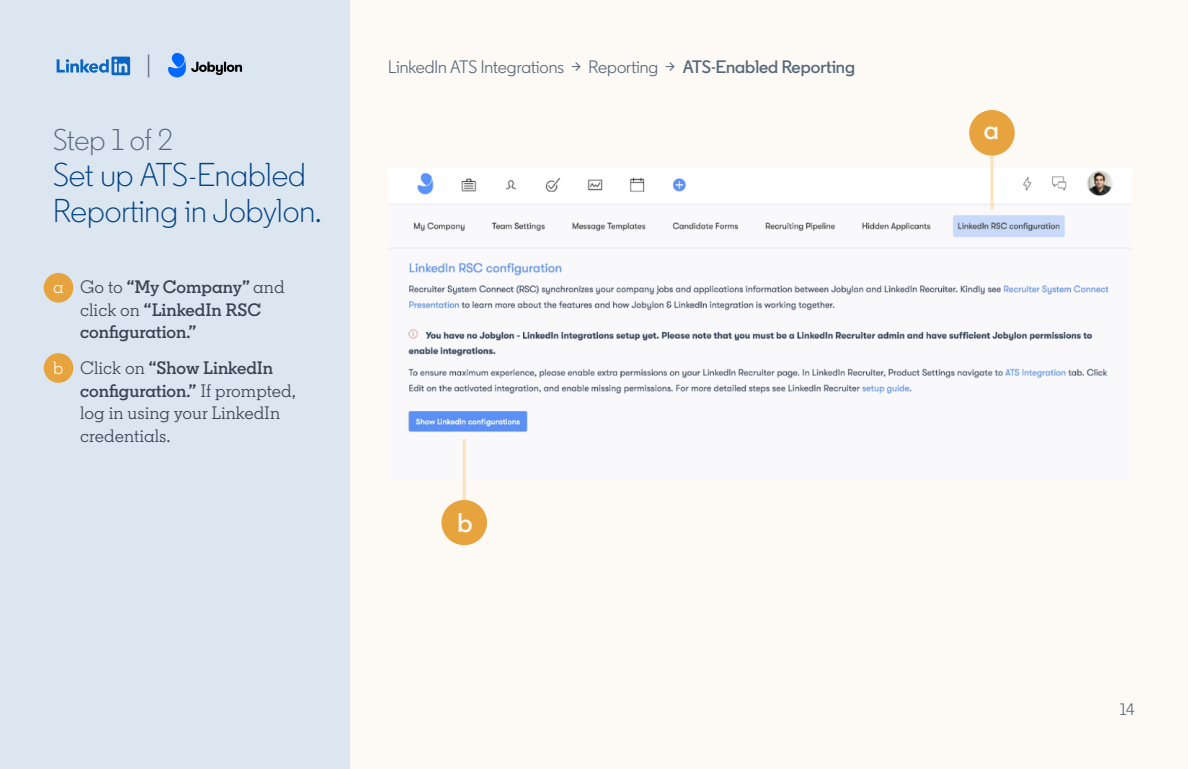
<style>
.page{position:relative;width:1188px;height:769px;background:#fdfaf5}
.page>*{position:absolute;margin:0;border:0;box-sizing:border-box;transform-origin:0 0}
.t1{font:300 33px/36px "Community";color:#004182}
.t2{font:300 30px "Community";letter-spacing:-.01em;color:#56687a}
.t3{font:600 27px "Community";color:#fdfaf5}
.t4{font:300 27px "Community";color:#56687a}
.t5{font:18px/22.5px "Community Slab";color:#38434f}
.t6{font:18px "Community";color:#56687a}
.t7{font:600 18px/22.5px "Community Slab";color:#38434f}
.t8{font:16.5px "Community";color:#56687a}
.s1{font-weight:400;color:#fdfaf5}
.s2{font-weight:400}
.s3{color:#fdfaf5}
.s4{font-weight:600}
</style>
<div class="page">
<div style="left:0;top:0;width:350px;height:769px;background:#dce6f1"></div>
<svg style="left:57px;top:57px;width:73px;height:18px"></svg>
<svg style="left:168px;top:53px;width:74px;height:24px"></svg>
<div style="left:44px;top:273px;width:29px;height:29px;background:#e7a33e;border-radius:50%"></div>
<div style="left:44px;top:353px;width:29px;height:30px;background:#e7a33e;border-radius:50%"></div>
<img style="left:388px;top:169px;width:744px;height:263px">
<hr style="left:990px;top:156px;width:3px;height:54px;background:#fce2ba">
<div style="left:969px;top:110px;width:46px;height:46px;background:#e7a33e;border-radius:50%"></div>
<hr style="left:463px;top:439px;width:3px;height:90px;background:#fce2ba">
<div style="left:441px;top:500px;width:46px;height:45px;background:#e7a33e;border-radius:50%"></div>
<h3 class="t4" style="left:146px;top:49px;width:7px">|</h3>
<h2 class="t2" style="left:53px;top:122px;width:121px">Step 1 of 2</h2>
<h1 class="t1" style="left:53px;top:157px;width:270px">Set up ATS-Enabled<br>Reporting in Jobylon.</h1>
<p class="t7" style="left:80px;top:275px;width:206px;text-indent:-27px"><span class="s1">a</span> <span class="s2">Go to</span> “My Company” <span class="s2">and click on</span> “LinkedIn RSC configuration.”</p>
<p class="t5" style="left:80px;top:357px;width:217px;text-indent:-27px"><span class="s3">b</span> Click on <span class="s4">“Show LinkedIn configuration.”</span> If prompted, log in using your LinkedIn credentials.</p>
<p class="t6" style="left:388px;top:55px;width:469px">LinkedIn ATS Integrations → Reporting → <span class="s4">ATS-Enabled Reporting</span></p>
<h3 class="t3" style="left:458px;top:505px;width:17px">b</h3>
<h3 class="t3" style="left:984px;top:113px;width:17px">a</h3>
<p class="t8" style="left:1120px;top:699px;width:16px">14</p>
</div>
